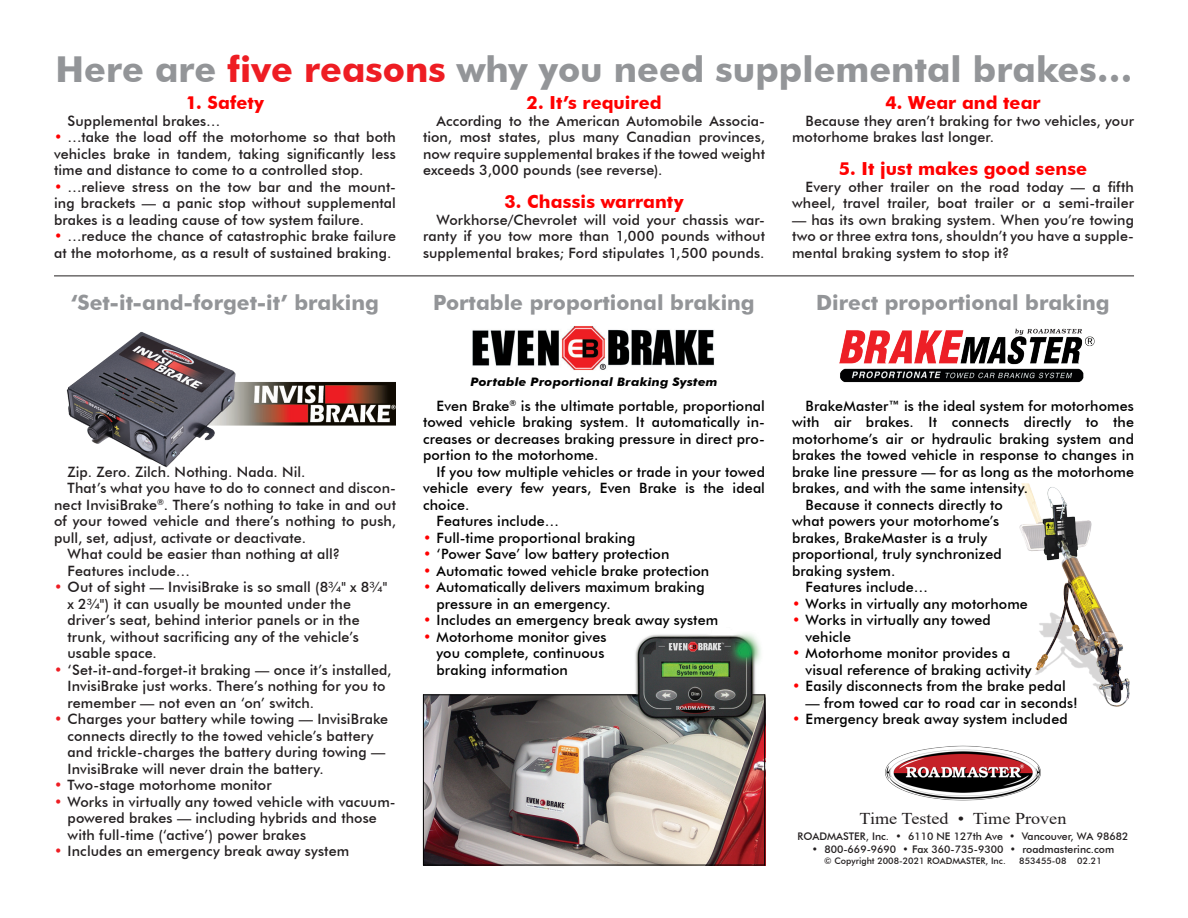
<style>
.page{position:relative;width:1188px;height:918px;background:#fff}
.page>*{position:absolute;margin:0;border:0;box-sizing:border-box;transform-origin:0 0}
.t1{font:700 35.7px "Futura BT";color:#939598}
.t2{font:700 21px "Futura BT";color:#939598}
.t3{font:700 18px "Futura BT";letter-spacing:.005em;color:#f00}
.t4{font:16.5px "Times New Roman";color:#231f20;scale:1.1 1}
.t5{font:500 14.25px/16.5px "Futura BT";letter-spacing:.01em;color:#231f20;text-align:justify}
.t6{font:500 14.25px/16.5px "Futura BT";letter-spacing:.01em;color:#000;text-align:justify}
.t7{font:italic 700 11.7px "Futura BT";letter-spacing:.01em;color:#000;scale:1.1 1}
.t8{font:500 10.5px "Futura BT";color:#231f20}
.t9{font:500 9px "Futura BT";color:#231f20}
.s1{color:#ee1d23}
.s2{font-weight:700;color:#f00}
</style>
<div class="page">
<img style="left:1019px;top:483px;width:111px;height:224px">
<img style="left:66px;top:332px;width:330px;height:136px">
<img style="left:424px;top:633px;width:340px;height:232px">
<img style="left:839px;top:328px;width:256px;height:55px">
<hr style="left:423px;top:694px;width:213px;height:1px;background:#000">
<hr style="left:423px;top:694px;width:1px;height:171px;background:#000">
<hr style="left:424px;top:865px;width:341px;height:1px;background:#000">
<hr style="left:764px;top:694px;width:1px;height:171px;background:#000">
<hr style="left:54px;top:276px;width:1080px;height:1px;background:#231f20">
<img style="left:472px;top:326px;width:242px;height:44px">
<svg style="left:751px;top:694px;width:14px;height:1px"></svg>
<img style="left:885px;top:745px;width:156px;height:56px">
<p class="t1" style="left:56px;top:48px;width:1078px">Here are <span class="s1">five reasons</span> why you need supplemental brakes…</p>
<p class="t3" style="left:186px;top:92px;width:80px">1. Safety</p>
<p class="t5" style="left:68px;top:112px;width:154px">Supplemental brakes…</p>
<p class="t5" style="left:54px;top:129px;width:343px"><span class="s2">•</span> …take the load off the motorhome so that both vehicles brake in tandem, taking significantly less time and distance to come to a controlled stop.</p>
<p class="t5" style="left:54px;top:178px;width:343px"><span class="s2">•</span> …relieve stress on the tow bar and the mount&shy;ing brackets — a panic stop without supplemental brakes is a leading cause of tow system failure.</p>
<p class="t5" style="left:54px;top:228px;width:343px"><span class="s2">•</span> …reduce the chance of catastrophic brake failure at the motorhome, as a result of sustained braking.</p>
<p class="t3" style="left:885px;top:92px;width:157px">4. Wear and tear</p>
<p class="t5" style="left:792px;top:112px;width:344px;text-indent:14px">Because they aren’t braking for two vehicles, your motorhome brakes last longer.</p>
<p class="t3" style="left:839px;top:158px;width:250px">5. It just makes good sense</p>
<p class="t5" style="left:792px;top:178px;width:344px;text-align:right">Every other trailer on the road today — a fifth wheel, travel trailer, boat trailer or a semi-trailer</p>
<p class="t5" style="left:792px;top:211px;width:344px">— has its own braking system. When you’re towing two or three extra tons, shouldn’t you have a supple&shy;mental braking system to stop it?</p>
<p class="t3" style="left:526px;top:92px;width:137px">2. It’s required</p>
<p class="t5" style="left:423px;top:113px;width:344px;text-indent:13px">According to the American Automobile Associa&shy;tion, most states, plus many Canadian provinces, now require supplemental brakes if the towed weight exceeds 3,000 pounds (see reverse).</p>
<p class="t3" style="left:504px;top:191px;width:181px">3. Chassis warranty</p>
<p class="t5" style="left:423px;top:212px;width:344px;text-indent:14px">Workhorse/Chevrolet will void your chassis war&shy;ranty if you tow more than 1,000 pounds without supplemental brakes; Ford stipulates 1,500 pounds.</p>
<p class="t2" style="left:71px;top:290px;width:310px">‘Set-it-and-forget-it’ braking</p>
<p class="t5" style="left:68px;top:463px;width:240px">Zip. Zero. Zilch. Nothing. Nada. Nil.</p>
<p class="t5" style="left:54px;top:480px;width:343px;text-indent:13px">That’s what you have to do to connect and discon&shy;nect InvisiBrake<sup>®</sup>. There’s nothing to take in and out of your towed vehicle and there’s nothing to push, pull, set, adjust, activate or deactivate.</p>
<p class="t5" style="left:68px;top:546px;width:274px">What could be easier than nothing at all?</p>
<p class="t5" style="left:68px;top:562px;width:124px">Features include…</p>
<p class="t5" style="left:54px;top:579px;width:335px"><span class="s1">•</span> Out of sight — InvisiBrake is so small (8¾" x 8¾"</p>
<p class="t5" style="left:68px;top:595px;width:285px">x 2¾") it can usually be mounted under the</p>
<p class="t5" style="left:68px;top:612px;width:294px">driver’s seat, behind interior panels or in the</p>
<p class="t5" style="left:68px;top:628px;width:293px">trunk, without sacrificing any of the vehicle’s</p>
<p class="t5" style="left:68px;top:645px;width:91px">usable space.</p>
<p class="t5" style="left:54px;top:661px;width:339px"><span class="s1">•</span> ‘Set-it-and-forget-it braking — once it’s installed,</p>
<p class="t5" style="left:68px;top:678px;width:320px">InvisiBrake just works. There’s nothing for you to</p>
<p class="t5" style="left:68px;top:694px;width:248px">remember — not even an ‘on’ switch.</p>
<p class="t5" style="left:54px;top:711px;width:336px"><span class="s1">•</span> Charges your battery while towing — InvisiBrake</p>
<p class="t5" style="left:68px;top:727px;width:307px">connects directly to the towed vehicle’s battery</p>
<p class="t5" style="left:68px;top:744px;width:319px">and trickle-charges the battery during towing —</p>
<p class="t5" style="left:68px;top:760px;width:258px">InvisiBrake will never drain the battery.</p>
<p class="t5" style="left:54px;top:777px;width:219px"><span class="s1">•</span> Two-stage motorhome monitor</p>
<p class="t5" style="left:54px;top:793px;width:343px"><span class="s1">•</span> Works in virtually any towed vehicle with vacuum-</p>
<p class="t5" style="left:68px;top:810px;width:311px">powered brakes — including hybrids and those</p>
<p class="t5" style="left:68px;top:826px;width:240px">with full-time (‘active’) power brakes</p>
<p class="t5" style="left:54px;top:843px;width:297px"><span class="s1">•</span> Includes an emergency break away system</p>
<p class="t2" style="left:433px;top:290px;width:323px">Portable proportional braking</p>
<p class="t2" style="left:816px;top:290px;width:295px">Direct proportional braking</p>
<p class="t7" style="left:470px;top:375px;width:226px">Portable Proportional Braking System</p>
<p class="t6" style="left:423px;top:397px;width:344px;text-indent:13px">Even Brake<sup>®</sup> is the ultimate portable, proportional towed vehicle braking system. It automatically in&shy;creases or decreases braking pressure in direct pro&shy;portion to the motorhome.</p>
<p class="t6" style="left:423px;top:463px;width:343px;text-indent:13px">If you tow multiple vehicles or trade in your towed vehicle every few years, Even Brake is the ideal choice.</p>
<p class="t6" style="left:437px;top:513px;width:124px">Features include…</p>
<p class="t6" style="left:423px;top:529px;width:214px"><span class="s2">•</span> Full-time proportional braking</p>
<p class="t6" style="left:423px;top:546px;width:248px"><span class="s2">•</span> ‘Power Save’ low battery protection</p>
<p class="t6" style="left:423px;top:562px;width:288px"><span class="s2">•</span> Automatic towed vehicle brake protection</p>
<p class="t6" style="left:423px;top:579px;width:283px"><span class="s2">•</span> Automatically delivers maximum braking</p>
<p class="t6" style="left:437px;top:595px;width:176px">pressure in an emergency.</p>
<p class="t6" style="left:423px;top:612px;width:297px"><span class="s2">•</span> Includes an emergency break away system</p>
<p class="t6" style="left:423px;top:628px;width:185px"><span class="s2">•</span> Motorhome monitor gives</p>
<p class="t6" style="left:437px;top:645px;width:169px">you complete, continuous</p>
<p class="t6" style="left:437px;top:661px;width:133px">braking information</p>
<p class="t6" style="left:792px;top:397px;width:344px;text-indent:13px">BrakeMaster™ is the ideal system for motorhomes with air brakes. It connects directly to the motorhome’s air or hydraulic braking system and brakes the towed vehicle in response to changes in brake line pressure — for as long as the motorhome brakes, and with the same intensity.</p>
<p class="t6" style="left:806px;top:496px;width:199px">Because it connects directly to</p>
<p class="t6" style="left:792px;top:513px;width:209px">what powers your motorhome’s</p>
<p class="t6" style="left:792px;top:529px;width:197px">brakes, BrakeMaster is a truly</p>
<p class="t6" style="left:792px;top:546px;width:211px">proportional, truly synchronized</p>
<p class="t6" style="left:792px;top:562px;width:105px">braking system.</p>
<p class="t6" style="left:806px;top:579px;width:124px">Features include…</p>
<p class="t6" style="left:792px;top:595px;width:237px"><span class="s2">•</span> Works in virtually any motorhome</p>
<p class="t6" style="left:792px;top:612px;width:200px"><span class="s2">•</span> Works in virtually any towed</p>
<p class="t6" style="left:806px;top:628px;width:47px">vehicle</p>
<p class="t6" style="left:792px;top:645px;width:220px"><span class="s2">•</span> Motorhome monitor provides a</p>
<p class="t6" style="left:806px;top:661px;width:228px">visual reference of braking activity</p>
<p class="t6" style="left:792px;top:678px;width:275px"><span class="s2">•</span> Easily disconnects from the brake pedal</p>
<p class="t6" style="left:806px;top:694px;width:274px">— from towed car to road car in seconds!</p>
<p class="t6" style="left:792px;top:711px;width:277px"><span class="s2">•</span> Emergency break away system included</p>
<p class="t4" style="left:860px;top:807px;width:190px">Time Tested • Time Proven</p>
<p class="t8" style="left:798px;top:830px;width:332px">ROADMASTER, Inc. • 6110 NE 127th Ave • Vancouver, WA 98682</p>
<p class="t8" style="left:812px;top:843px;width:304px">• 800-669-9690 • Fax 360-735-9300 • roadmasterinc.com</p>
<p class="t9" style="left:824px;top:855px;width:183px">© Copyright 2008-2021 ROADMASTER, Inc.</p>
<p class="t9" style="left:1019px;top:855px;width:84px">853455-08 02.21</p>
</div>
